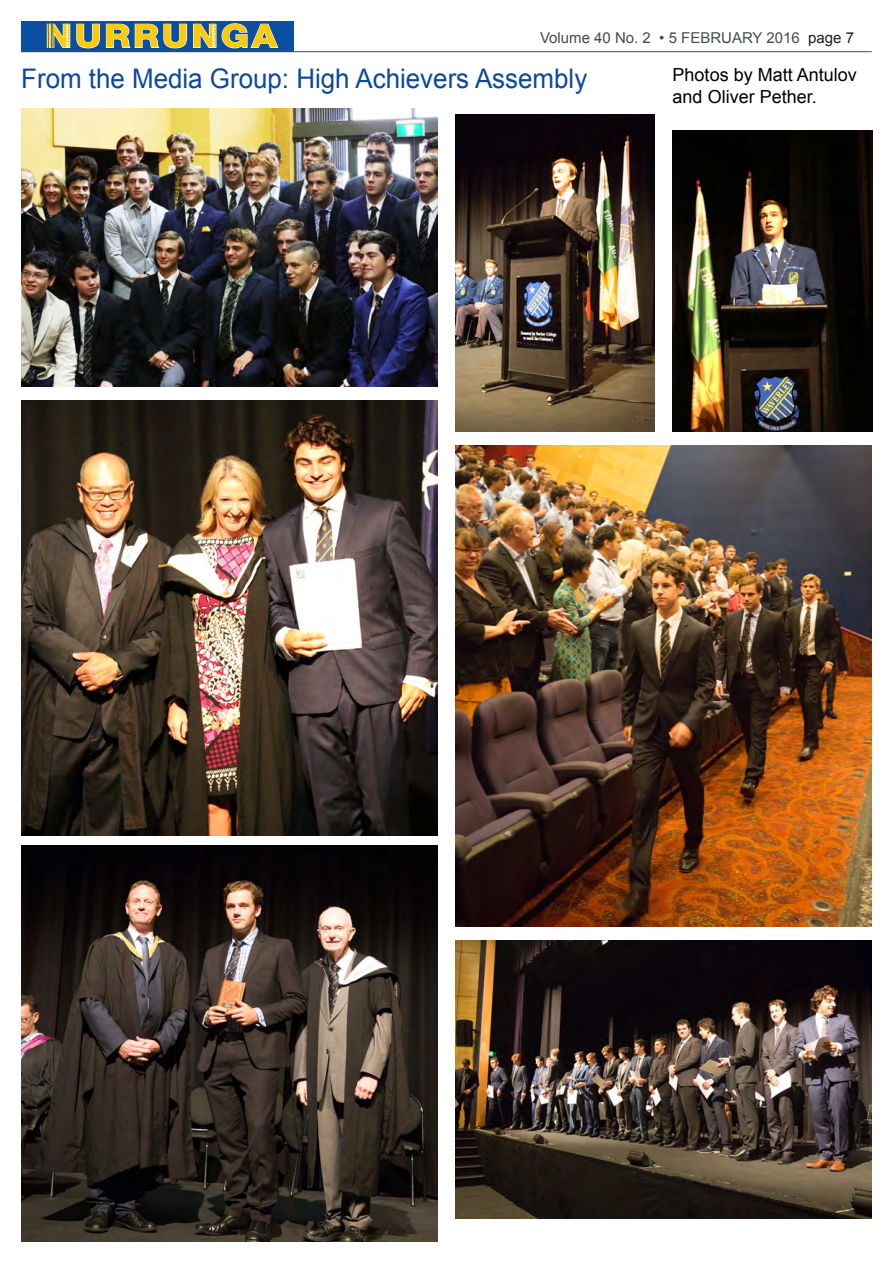
<style>
.page{position:relative;width:893px;height:1263px;background:#fff}
.page>*{position:absolute;margin:0;border:0;box-sizing:border-box;transform-origin:0 0}
.t1{font:800 32.25px "Helvetica Neue";letter-spacing:.075em;color:#feca0a;scale:1.12 1}
.t2{font:27px "Arial";color:#0d499a;scale:.96 1}
.Nurrunga_-body_text{font:18px/21.6px "Arial";color:#000}
.t3{font:15px "Arial";color:#464b54}
.s1{color:#231f20}
</style>
<div class="page">
<div style="left:21px;top:21px;width:272px;height:31px;background:#0a4fa2"></div>
<svg style="left:46px;top:23px;width:233px;height:26px"></svg>
<hr style="left:21px;top:51px;width:851px;height:1px;background:#464b54">
<img style="left:21px;top:108px;width:417px;height:278px">
<img style="left:673px;top:131px;width:200px;height:300px">
<img style="left:21px;top:400px;width:416px;height:435px">
<img style="left:455px;top:115px;width:200px;height:316px">
<img style="left:21px;top:846px;width:417px;height:395px">
<img style="left:455px;top:446px;width:417px;height:481px">
<img style="left:455px;top:940px;width:416px;height:278px">
<p class="t1" style="left:45px;top:17px;width:209px">NURRUNGA</p>
<p class="t3" style="left:540px;top:28px;width:316px">Volume 40 No. 2 • 5 FEBRUARY 2016 <span class="s1">page 7</span></p>
<p class="t2" style="left:21px;top:61px;width:591px">From the Media Group: High Achievers Assembly</p>
<p class="Nurrunga_-body_text" style="left:673px;top:64px;width:186px">Photos by Matt Antulov and Oliver Pether.</p>
</div>
